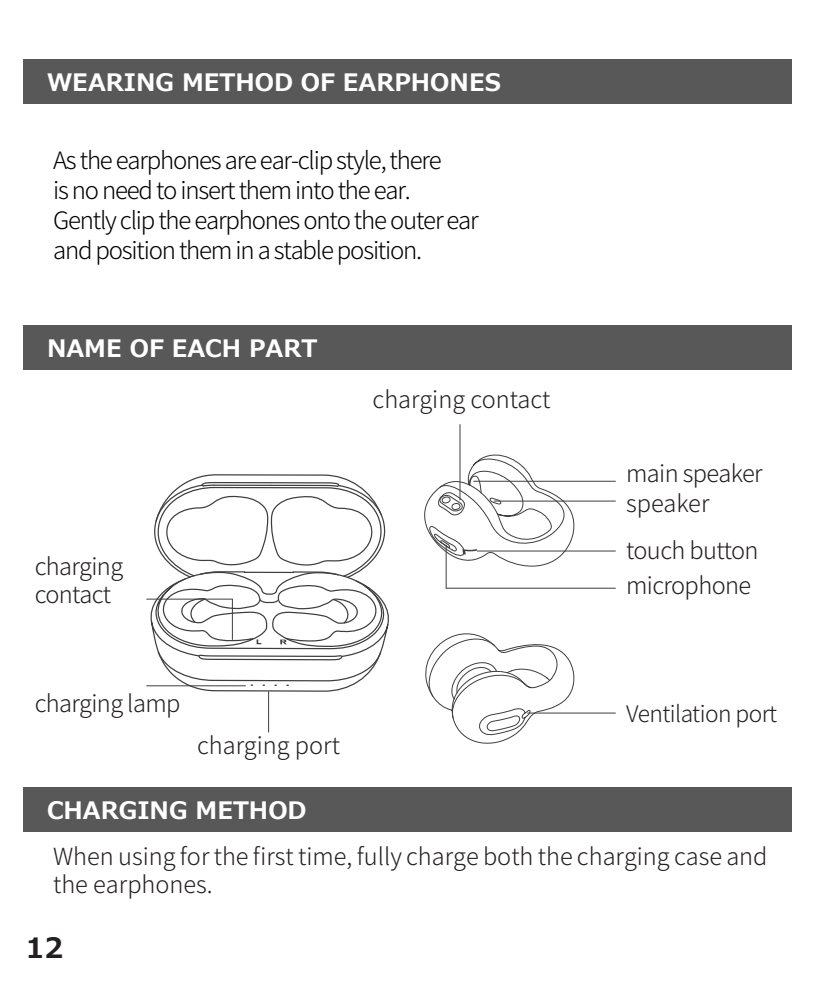
<style>
.page{position:relative;width:817px;height:987px;background:#fff}
.page>*{position:absolute;margin:0;border:0;box-sizing:border-box;transform-origin:0 0}
.t1{font:700 28px "Meiryo";color:#231f20}
.t2{font:300 24px/30px "Source Han Sans CN";letter-spacing:-.05em;color:#000}
.t3{font:700 24px "Meiryo UI";color:#fff}
.t4{font:300 23.6px/28px "Source Han Sans CN";color:#231f20}
.t5{font:300 23.6px/28.4px "Source Han Sans CN";letter-spacing:-.025em;color:#231f20}
.t6{font:300 22.8px "Source Han Sans CN";letter-spacing:-.025em;color:#231f20}
</style>
<div class="page">
<div style="left:23px;top:787px;width:768px;height:44px;background:#585859"></div>
<div style="left:24px;top:325px;width:768px;height:44px;background:#585859"></div>
<svg style="left:425px;top:633px;width:151px;height:111px"></svg>
<hr style="left:473px;top:480px;width:142px;height:2px;background:#3e3e3f">
<hr style="left:494px;top:500px;width:121px;height:1px;background:#3e3e3f">
<hr style="left:477px;top:550px;width:138px;height:1px;background:#3e3e3f">
<hr style="left:446px;top:587px;width:169px;height:2px;background:#3e3e3f">
<hr style="left:527px;top:712px;width:88px;height:1px;background:#3e3e3f">
<svg style="left:147px;top:474px;width:242px;height:218px"></svg>
<hr style="left:232px;top:599px;width:1px;height:40px;background:#3e3e3f">
<hr style="left:268px;top:691px;width:1px;height:41px;background:#3e3e3f">
<hr style="left:459px;top:424px;width:1px;height:76px;background:#3e3e3f">
<svg style="left:424px;top:448px;width:153px;height:126px"></svg>
<hr style="left:445px;top:545px;width:1px;height:43px;background:#3e3e3f">
<div style="left:23px;top:59px;width:768px;height:44px;background:#585859"></div>
<p class="t3" style="left:47px;top:65px;width:455px">WEARING METHOD OF EARPHONES</p>
<p class="t2" style="left:53px;top:146px;width:427px">As the earphones are ear-clip style, there<br>is no need to insert them into the ear.<br>Gently clip the earphones onto the outer ear and position them in a stable position.</p>
<p class="t3" style="left:47px;top:331px;width:271px">NAME OF EACH PART</p>
<p class="t4" style="left:372px;top:386px;width:179px">charging contact</p>
<p class="t5" style="left:35px;top:552px;width:90px">charging contact</p>
<p class="t5" style="left:35px;top:689px;width:147px">charging lamp</p>
<p class="t4" style="left:197px;top:731px;width:144px">charging port</p>
<p class="t3" style="left:47px;top:793px;width:261px">CHARGING METHOD</p>
<p class="t5" style="left:626px;top:458px;width:138px;line-height:30.8px">main speaker speaker</p>
<p class="t5" style="left:626px;top:537px;width:134px">touch button</p>
<p class="t5" style="left:626px;top:571px;width:127px">microphone</p>
<p class="t6" style="left:626px;top:700px;width:153px">Ventilation port</p>
<p class="t4" style="left:53px;top:842px;width:715px">When using for the first time, fully charge both the charging case and the earphones.</p>
<p class="t1" style="left:26px;top:928px;width:39px">12</p>
</div>
